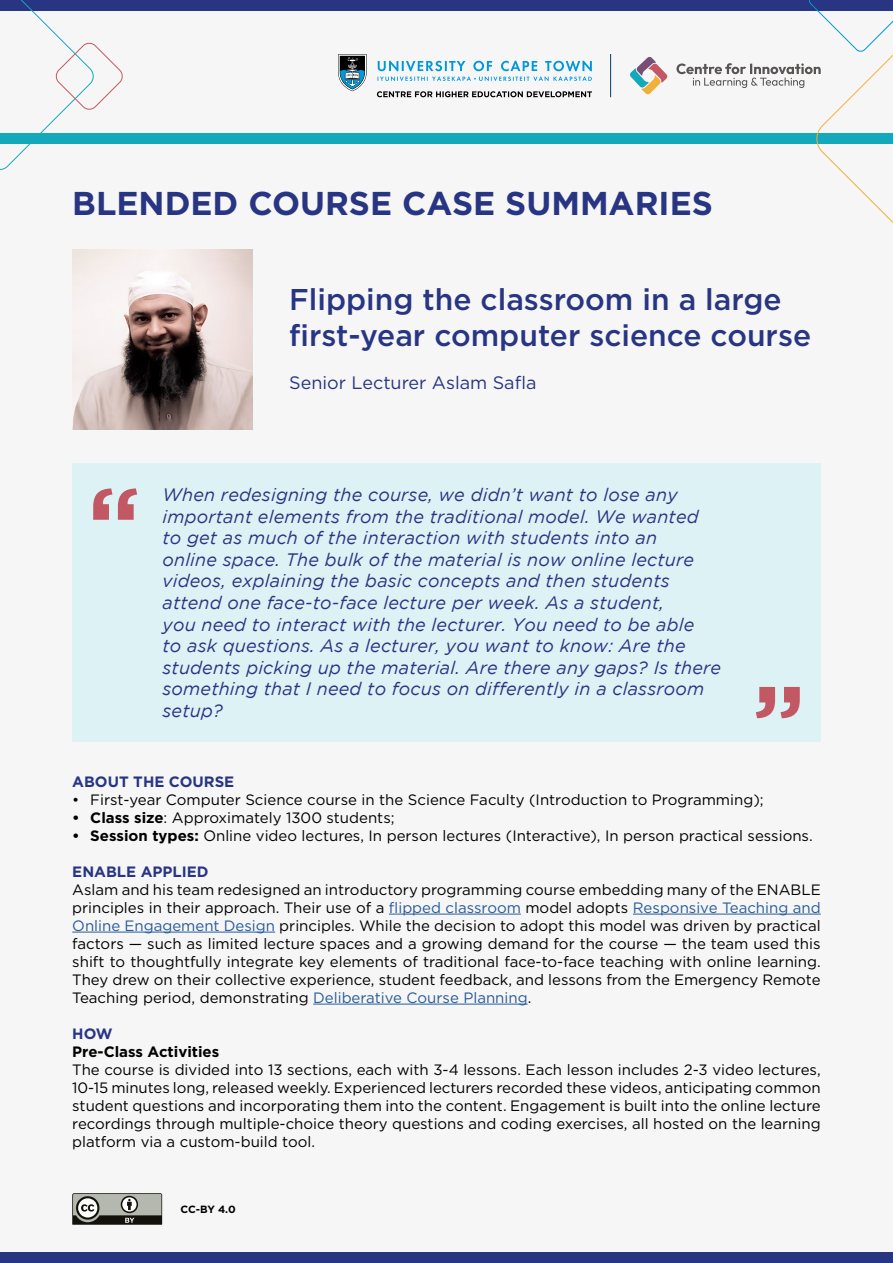
<style>
.page{position:relative;width:893px;height:1263px;background:#f6f6f6}
.page>*{position:absolute;margin:0;border:0;box-sizing:border-box;transform-origin:0 0}
.t1{font:700 33px "Gotham";color:#283583}
.t2{font:500 30px/36px "Gotham";color:#283583}
.t3{font:italic 18px/21.6px "Gotham";letter-spacing:.01em;color:#283583}
.t4{font:18px "Gotham";color:#283583}
.t5{font:15px/18px "Gotham";color:#000;text-align:justify}
.t6{font:700 15px "Gotham";color:#283583}
.t7{font:700 15px "Gotham";color:#000}
.t8{font:700 10.5px "Gotham";color:#000}
.s1{font-weight:700}
.s2{color:#275b9b}
</style>
<div class="page">
<div style="left:72px;top:463px;width:749px;height:279px;background:#dcf2f5"></div>
<div style="left:0;top:0;width:893px;height:10px;background:#283583"></div>
<div style="left:0;top:134px;width:893px;height:10px;background:#13a8ba"></div>
<div style="left:0;top:1253px;width:893px;height:10px;background:#283583"></div>
<svg style="left:0;top:0;width:124px;height:170px"></svg>
<svg style="left:93px;top:488px;width:44px;height:32px"></svg>
<svg style="left:756px;top:687px;width:44px;height:31px"></svg>
<hr style="left:389px;top:914px;width:132px;height:1px;background:#275b9b">
<hr style="left:633px;top:914px;width:188px;height:1px;background:#275b9b">
<hr style="left:72px;top:932px;width:203px;height:1px;background:#275b9b">
<hr style="left:313px;top:1004px;width:215px;height:1px;background:#275b9b">
<svg style="left:676px;top:0;width:217px;height:223px"></svg>
<svg style="left:630px;top:57px;width:37px;height:38px"></svg>
<svg style="left:378px;top:77px;width:214px;height:4px"></svg>
<svg style="left:378px;top:61px;width:214px;height:10px"></svg>
<svg style="left:338px;top:54px;width:29px;height:37px"></svg>
<hr style="left:610px;top:54px;width:1px;height:43px;background:#003c69">
<svg style="left:377px;top:91px;width:215px;height:6px"></svg>
<img style="left:72px;top:249px;width:181px;height:180px">
<svg style="left:72px;top:1193px;width:90px;height:32px;background:#81827c"></svg>
<h1 class="t1" style="left:72px;top:181px;width:642px">BLENDED COURSE CASE SUMMARIES</h1>
<h2 class="t2" style="left:289px;top:281px;width:523px">Flipping the classroom in a large first-year computer science course</h2>
<p class="t4" style="left:289px;top:371px;width:249px">Senior Lecturer Aslam Safla</p>
<p class="t3" style="left:162px;top:484px;width:560px">When redesigning the course, we didn’t want to lose any important elements from the traditional model. We wanted to get as much of the interaction with students into an<br>online space. The bulk of the material is now online lecture videos, explaining the basic concepts and then students attend one face-to-face lecture per week. As a student,<br>you need to interact with the lecturer. You need to be able<br>to ask questions. As a lecturer, you want to know: Are the students picking up the material. Are there any gaps? Is there something that I need to focus on differently in a classroom setup?</p>
<p class="t6" style="left:72px;top:771px;width:164px">ABOUT THE COURSE</p>
<p class="t5" style="left:72px;top:790px;width:693px">• First-year Computer Science course in the Science Faculty (Introduction to Programming);</p>
<p class="t5" style="left:72px;top:808px;width:324px"><span class="s1">• Class size</span>: Approximately 1300 students;</p>
<p class="t5" style="left:72px;top:826px;width:742px"><span class="s1">• Session types:</span> Online video lectures, In person lectures (Interactive), In person practical sessions.</p>
<p class="t6" style="left:72px;top:861px;width:138px">ENABLE APPLIED</p>
<p class="t5" style="left:72px;top:880px;width:750px">Aslam and his team redesigned an introductory programming course embedding many of the ENABLE principles in their approach. Their use of a <span class="s2">flipped classroom</span> model adopts <span class="s2">Responsive Teaching and Online Engagement Design</span> principles. While the decision to adopt this model was driven by practical factors — such as limited lecture spaces and a growing demand for the course — the team used this shift to thoughtfully integrate key elements of traditional face-to-face teaching with online learning.<br>They drew on their collective experience, student feedback, and lessons from the Emergency Remote Teaching period, demonstrating <span class="s2">Deliberative Course Planning</span>.</p>
<p class="t6" style="left:72px;top:1023px;width:42px">HOW</p>
<p class="t7" style="left:72px;top:1041px;width:149px">Pre-Class Activities</p>
<p class="t5" style="left:72px;top:1060px;width:750px">The course is divided into 13 sections, each with 3-4 lessons. Each lesson includes 2-3 video lectures, 10-15 minutes long, released weekly. Experienced lecturers recorded these videos, anticipating common student questions and incorporating them into the content. Engagement is built into the online lecture recordings through multiple-choice theory questions and coding exercises, all hosted on the learning platform via a custom-build tool.</p>
<p class="t8" style="left:181px;top:1202px;width:57px">CC-BY 4.0</p>
</div>
